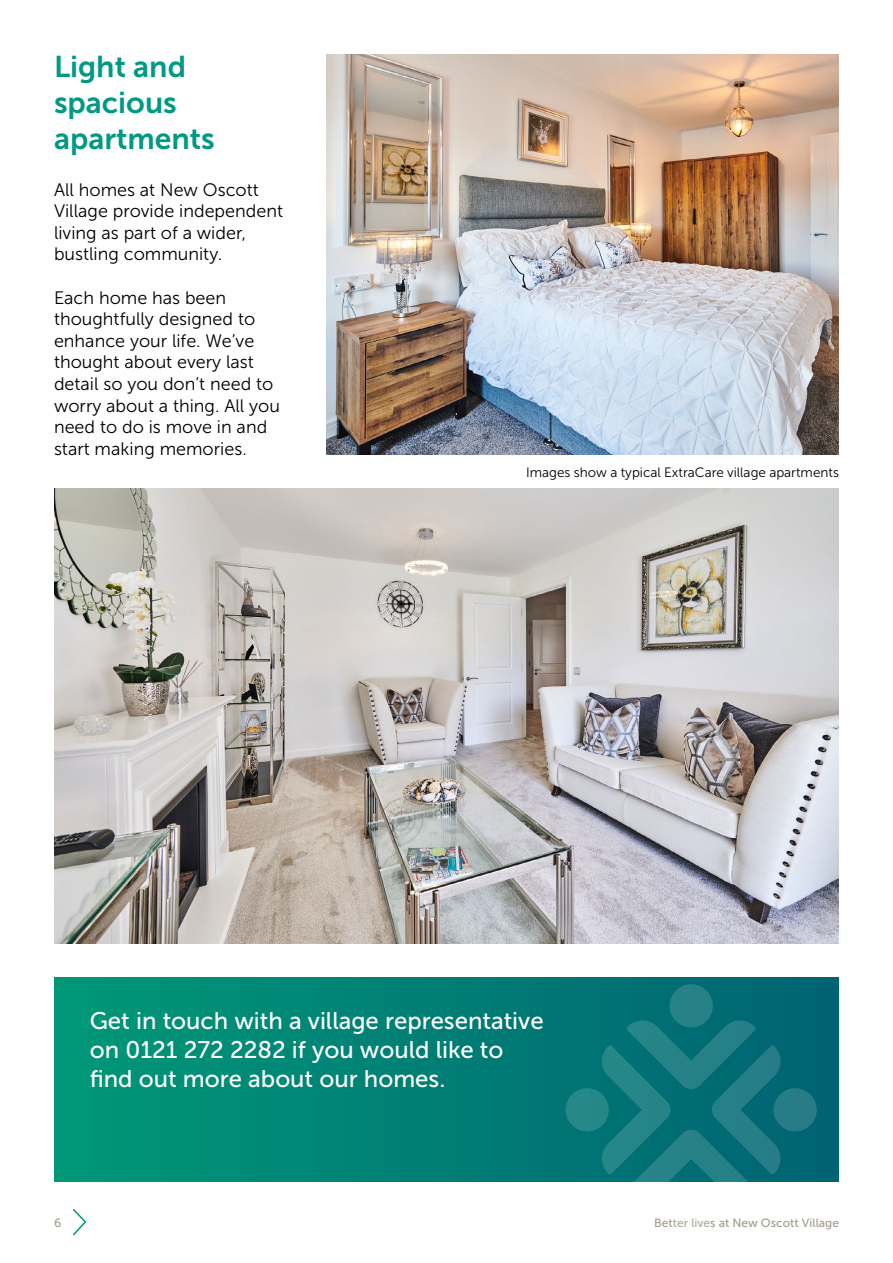
<style>
.page{position:relative;width:893px;height:1263px;background:#fff}
.page>*{position:absolute;margin:0;border:0;box-sizing:border-box;transform-origin:0 0}
.t1{font:30px/36px "Museo Sans 700";color:#009982}
.t2{font:24px/28.8px "Museo Sans 500";color:#fff}
.t3{font:18px/21.6px "Museo Sans 300";color:#000}
.t4{font:13.5px "Museo Sans 300";color:#000}
.t5{font:12px "Museo Sans 500";color:#a09b8c}
</style>
<div class="page">
<svg style="left:73px;top:1209px;width:13px;height:27px"></svg>
<img style="left:327px;top:54px;width:512px;height:401px">
<img style="left:54px;top:488px;width:785px;height:456px">
<div style="left:54px;top:977px;width:785px;height:204px;background:linear-gradient(to right,#009878,#006272)"></div>
<div style="left:670px;top:984px;width:43px;height:43px;background:#268287;border-radius:50%"></div>
<div style="left:773px;top:1088px;width:44px;height:43px;background:#267b87;border-radius:50%"></div>
<div style="left:566px;top:1088px;width:43px;height:43px;background:#268888;border-radius:50%"></div>
<svg style="left:600px;top:1018px;width:182px;height:164px;background:#12767c"></svg>
<h1 class="t1" style="left:54px;top:48px;width:162px">Light and spacious apartments</h1>
<p class="t3" style="left:54px;top:179px;width:231px">All homes at New Oscott<br>Village provide independent living as part of a wider, bustling community.</p>
<p class="t3" style="left:54px;top:287px;width:227px">Each home has been thoughtfully designed to enhance your life. We’ve thought about every last detail so you don’t need to worry about a thing. All you need to do is move in and start making memories.</p>
<p class="t4" style="left:526px;top:465px;width:314px">Images show a typical ExtraCare village apartments</p>
<h2 class="t2" style="left:90px;top:1006px;width:455px">Get in touch with a village representative on 0121 272 2282 if you would like to find out more about our homes.</h2>
<p class="t5" style="left:54px;top:1216px;width:9px">6</p>
<p class="t5" style="left:654px;top:1216px;width:186px">Better lives at New Oscott Village</p>
</div>
